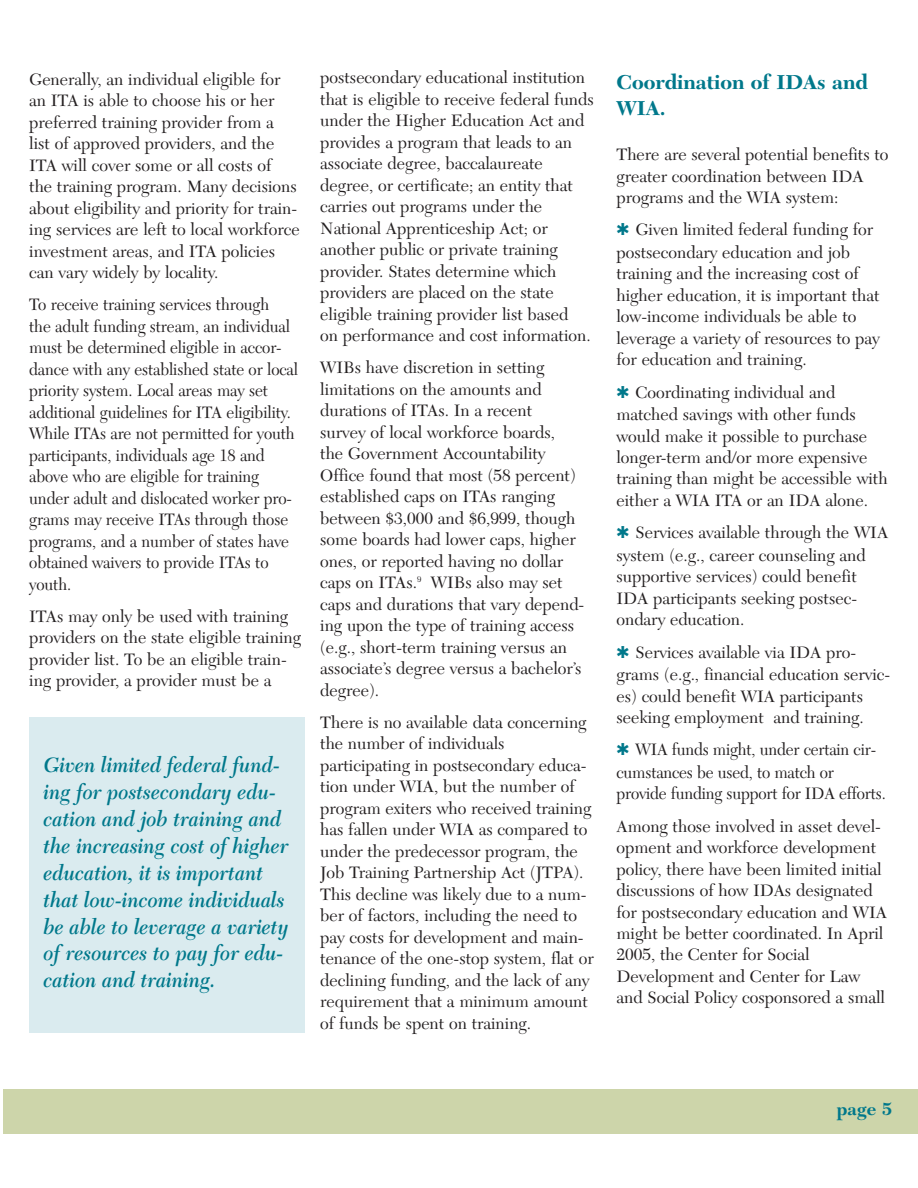
<style>
.page{position:relative;width:918px;height:1188px;background:#fff}
.page>*{position:absolute;margin:0;border:0;box-sizing:border-box;transform-origin:0 0}
.t1{font:italic 600 21.75px/26.8px "New Caledonia";letter-spacing:-.01em;color:#00788b;scale:.95 1}
.t2{font:700 21px/26.1px "New Caledonia";color:#00788b}
.t3{font:700 18px "New Caledonia";color:#00788b}
.t4{font:17.25px/21.5px "New Caledonia";color:#231f20}
.t5{font:17.25px/21.5px "New Caledonia";color:#231f20;scale:.95 1}
.s1{color:#00788b}
</style>
<div class="page">
<div style="left:3px;top:1089px;width:915px;height:45px;background:#cdd5aa"></div>
<div style="left:29px;top:717px;width:276px;height:316px;background:#daebef"></div>
<p class="t4" style="left:29px;top:70px;width:272px">Generally, an individual eligible for an ITA is able to choose his or her preferred training provider from a<br>list of approved providers, and the ITA will cover some or all costs of<br>the training program. Many decisions about eligibility and priority for train&shy;ing services are left to local workforce investment areas, and ITA policies can vary widely by locality.</p>
<p class="t5" style="left:29px;top:296px;width:284px">To receive training services through<br>the adult funding stream, an individual must be determined eligible in accor&shy;dance with any established state or local priority system. Local areas may set additional guidelines for ITA eligibility.<br>While ITAs are not permitted for youth participants, individuals age 18 and above who are eligible for training under adult and dislocated worker pro&shy;grams may receive ITAs through those programs, and a number of states have obtained waivers to provide ITAs to youth.</p>
<p class="t4" style="left:29px;top:607px;width:273px">ITAs may only be used with training providers on the state eligible training provider list. To be an eligible train&shy;ing provider, a provider must be a</p>
<p class="t1" style="left:44px;top:754px;width:260px">Given limited federal fund&shy;ing for postsecondary edu&shy;cation and job training and the increasing cost of higher education, it is important that low-income individuals be able to leverage a variety of resources to pay for edu&shy;cation and training.</p>
<p class="t4" style="left:320px;top:69px;width:275px">postsecondary educational institution that is eligible to receive federal funds under the Higher Education Act and provides a program that leads to an associate degree, baccalaureate degree, or certificate; an entity that carries out programs under the National Apprenticeship Act; or another public or private training provider. States determine which providers are placed on the state eligible training provider list based<br>on performance and cost information.</p>
<p class="t4" style="left:320px;top:359px;width:266px">WIBs have discretion in setting limitations on the amounts and durations of ITAs. In a recent<br>survey of local workforce boards,<br>the Government Accountability<br>Office found that most (58 percent) established caps on ITAs ranging between $3,000 and $6,999, though some boards had lower caps, higher ones, or reported having no dollar caps on ITAs.<sup>9</sup> WIBs also may set caps and durations that vary depend&shy;ing upon the type of training access (e.g., short-term training versus an associate’s degree versus a bachelor’s degree).</p>
<p class="t4" style="left:320px;top:713px;width:275px">There is no available data concerning the number of individuals participating in postsecondary educa&shy;tion under WIA, but the number of program exiters who received training has fallen under WIA as compared to under the predecessor program, the Job Training Partnership Act (JTPA).<br>This decline was likely due to a num&shy;ber of factors, including the need to pay costs for development and main&shy;tenance of the one-stop system, flat or declining funding, and the lack of any requirement that a minimum amount of funds be spent on training.</p>
<p class="t2" style="left:616px;top:71px;width:253px">Coordination of IDAs and<br>WIA.</p>
<p class="t4" style="left:616px;top:145px;width:274px">There are several potential benefits to greater coordination between IDA programs and the WIA system:</p>
<p class="t4" style="left:616px;top:221px;width:265px"><span class="s1">✱</span> Given limited federal funding for postsecondary education and job training and the increasing cost of higher education, it is important that low-income individuals be able to leverage a variety of resources to pay for education and training.</p>
<p class="t4" style="left:616px;top:383px;width:273px"><span class="s1">✱</span> Coordinating individual and matched savings with other funds would make it possible to purchase longer-term and/or more expensive training than might be accessible with either a WIA ITA or an IDA alone.</p>
<p class="t4" style="left:616px;top:523px;width:273px"><span class="s1">✱</span> Services available through the WIA system (e.g., career counseling and supportive services) could benefit<br>IDA participants seeking postsec&shy;ondary education.</p>
<p class="t4" style="left:616px;top:643px;width:275px;line-height:21.9px"><span class="s1">✱</span> Services available via IDA pro&shy;grams (e.g., financial education servic&shy;es) could benefit WIA participants seeking employment and training.</p>
<p class="t5" style="left:616px;top:740px;width:285px;line-height:22px"><span class="s1">✱</span> WIA funds might, under certain cir&shy;cumstances be used, to match or provide funding support for IDA efforts.</p>
<p class="t4" style="left:616px;top:817px;width:272px">Among those involved in asset devel&shy;opment and workforce development policy, there have been limited initial discussions of how IDAs designated for postsecondary education and WIA might be better coordinated. In April 2005, the Center for Social Development and Center for Law and Social Policy cosponsored a small</p>
<p class="t3" style="left:837px;top:1102px;width:57px">page 5</p>
</div>
